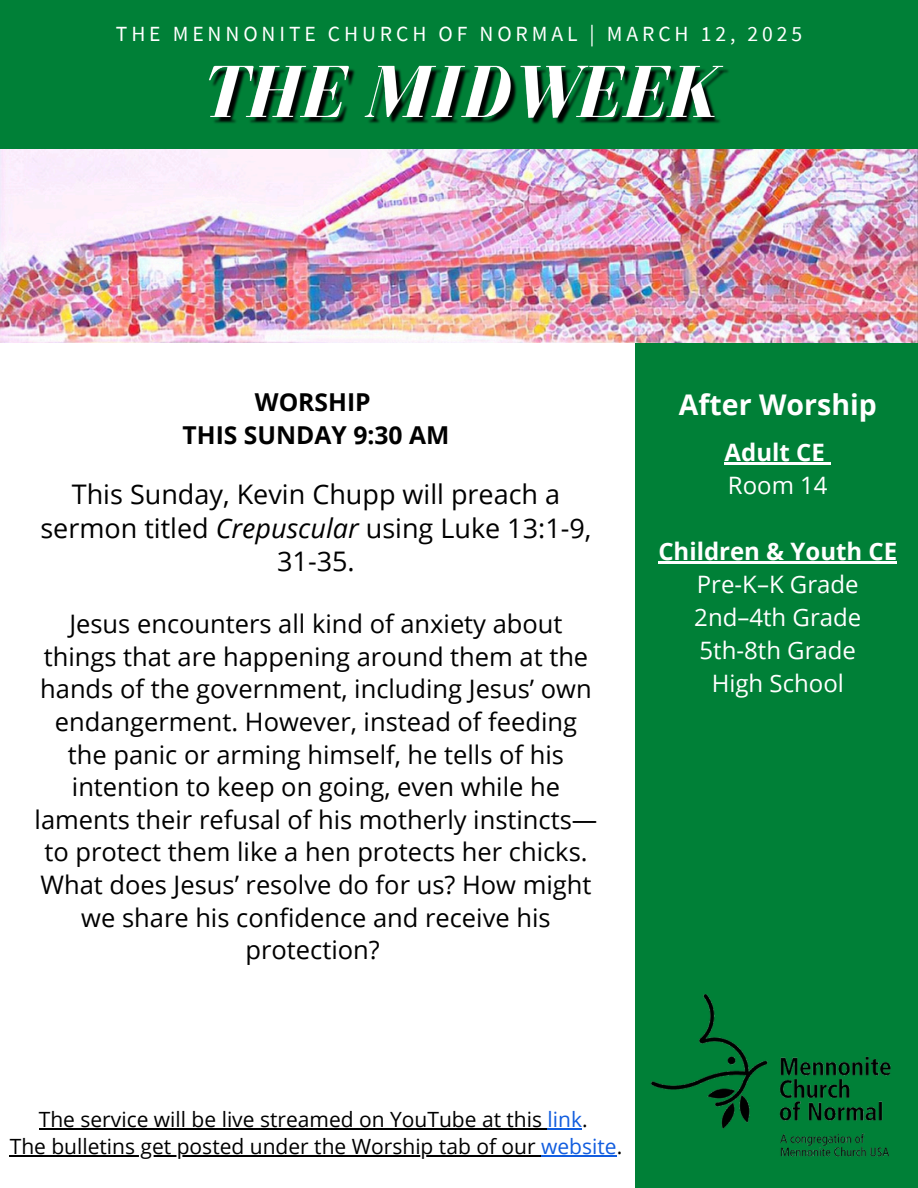
<style>
.page{position:relative;width:918px;height:1188px;background:#fff}
.page>*{position:absolute;margin:0;border:0;box-sizing:border-box;transform-origin:0 0}
.t1{font:700 28.5px "Open Sans";color:#fff}
.t2{font:27px/33.8px "Open Sans";color:#000;text-align:center}
.t3{font:25.5px/32.7px "Open Sans";color:#000;text-align:center}
.t4{font:700 24.75px/32.5px "Open Sans";color:#000;text-align:center}
.t5{font:24px/33px "Open Sans";color:#fff;text-align:center}
.t6{font:700 24px/33px "Open Sans";color:#fff}
.t7{font:21.6px "Source Sans Pro";letter-spacing:.18em;color:#fff}
.t8{font:21px "Open Sans";color:#000}
.s1{font-weight:400}
.s2{font-style:italic}
.s3{font-weight:700}
.s4{color:#115ddf}
</style>
<div class="page">
<div style="left:635px;top:342px;width:283px;height:846px;background:#008037"></div>
<img style="left:650px;top:994px;width:241px;height:163px">
<div style="left:0;top:0;width:918px;height:150px;background:#008037"></div>
<img style="left:209px;top:65px;width:520px;height:59px">
<hr style="left:39px;top:1128px;width:509px;height:2px;background:#000">
<hr style="left:548px;top:1128px;width:34px;height:2px;background:#115ddf">
<hr style="left:10px;top:1155px;width:531px;height:2px;background:#000">
<hr style="left:541px;top:1155px;width:76px;height:2px;background:#115ddf">
<hr style="left:725px;top:463px;width:100px;height:2px;background:#fff">
<svg style="left:825px;top:463px;width:6px;height:2px"></svg>
<hr style="left:658px;top:562px;width:239px;height:2px;background:#fff">
<img style="left:0;top:150px;width:918px;height:192px">
<p class="t7" style="left:116px;top:20px;width:688px">THE MENNONITE CHURCH OF NORMAL | MARCH 12, 2025</p>
<h4 class="t4" style="left:183px;top:385px;width:268px">WORSHIP<br>THIS SUNDAY 9:30 AM</h4>
<h3 class="t1" style="left:679px;top:384px;width:199px">After Worship</h3>
<h5 class="t6" style="left:725px;top:435px;width:105px">Adult CE<br><span class="s1">Room 14</span></h5>
<p class="t2" style="left:40px;top:477px;width:553px">This Sunday, Kevin Chupp will preach a sermon titled <span class="s2">Crepuscular</span> using Luke 13:1-9,<br>31-35.</p>
<p class="t5" style="left:658px;top:535px;width:240px"><span class="s3">Children &amp; Youth CE<br></span>Pre-K–K Grade<br>2nd–4th Grade<br>5th-8th Grade<br>High School</p>
<p class="t3" style="left:35px;top:607px;width:564px">Jesus encounters all kind of anxiety about things that are happening around them at the hands of the government, including Jesus’ own endangerment. However, instead of feeding the panic or arming himself, he tells of his intention to keep on going, even while he laments their refusal of his motherly instincts— to protect them like a hen protects her chicks.<br>What does Jesus’ resolve do for us? How might we share his confidence and receive his protection?</p>
<h6 class="t8" style="left:39px;top:1105px;width:550px">The service will be live streamed on YouTube at this <span class="s4">link</span>.</h6>
<p class="t8" style="left:10px;top:1132px;width:614px">The bulletins get posted under the Worship tab of our <span class="s4">website</span>.</p>
</div>
